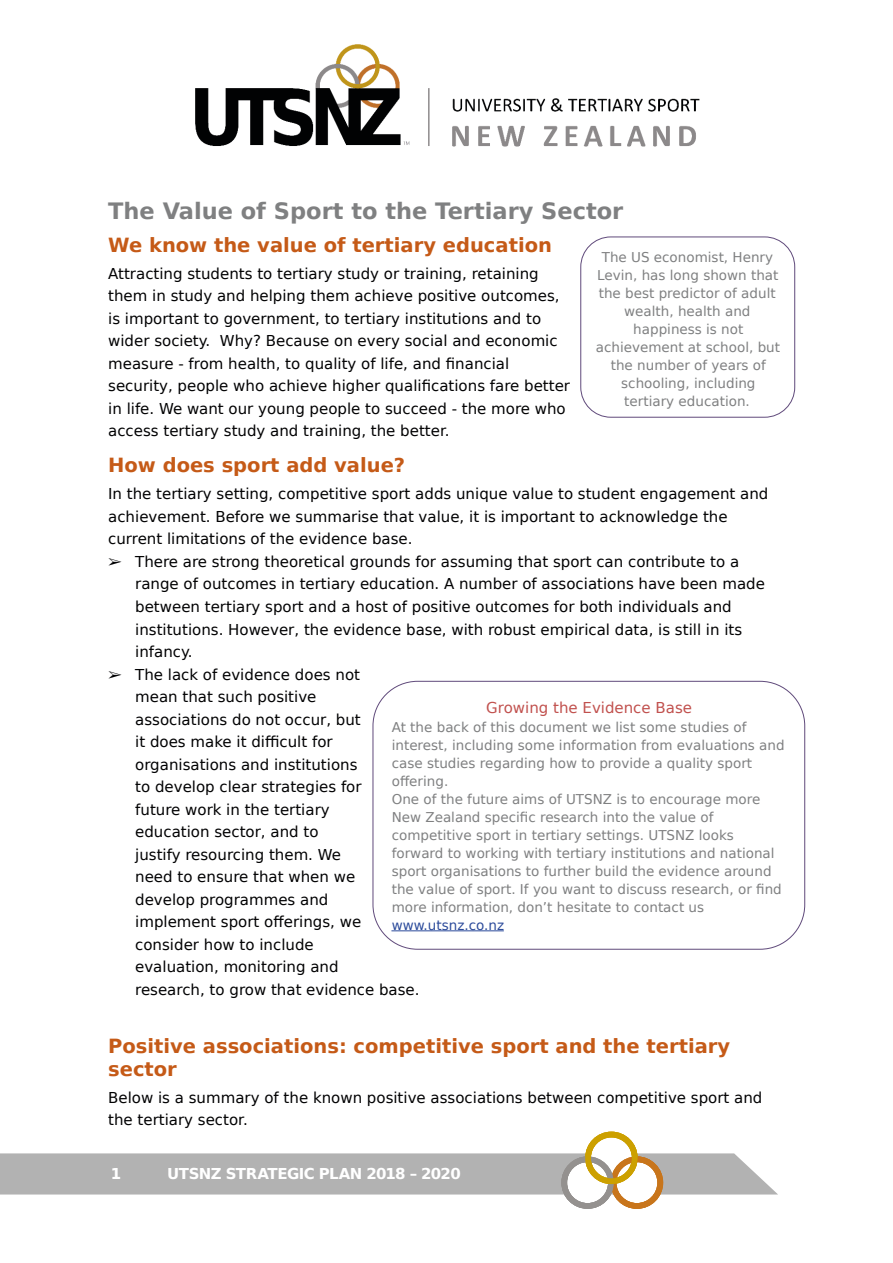
<style>
.page{position:relative;width:893px;height:1263px;background:#fff}
.page>*{position:absolute;margin:0;border:0;box-sizing:border-box;transform-origin:0 0}
.t1{font:700 22.5px "DejaVu Sans";color:#7f8081}
.t2{font:700 19.5px/22.5px "DejaVu Sans";color:#c55a17}
.t3{font:15px/22.5px "DejaVu Sans";color:#020203}
.t4{font:700 15px "DejaVu Sans";letter-spacing:-.045em;color:#fff}
.t5{font:15px "DejaVu Sans";color:#c1514e}
.t6{font:13.5px/18px "DejaVu Sans";color:#7f8081;text-align:center}
.s1{color:#2c4b9b}
</style>
<div class="page">
<div style="left:581px;top:237px;width:214px;height:180px;border:1px solid #604a7b;border-radius:30px"></div>
<hr style="left:391px;top:930px;width:113px;height:1px;background:#2c4b9b">
<img style="left:195px;top:44px;width:505px;height:103px">
<div style="left:0;top:1153px;width:778px;height:41px;background:#b2b2b2"></div>
<div style="left:614px;top:1159px;width:46px;height:47px;background:#fff;border-radius:50%"></div>
<svg style="left:564px;top:1159px;width:47px;height:47px"></svg>
<svg style="left:588px;top:1134px;width:47px;height:47px"></svg>
<div style="left:611px;top:1156px;width:52px;height:53px;border:6px solid #c8751b;border-radius:50%"></div>
<div style="left:561px;top:1156px;width:53px;height:53px;border:6px solid #94918f;border-radius:50%"></div>
<div style="left:585px;top:1132px;width:53px;height:52px;border:6px solid #cca000;border-radius:50%"></div>
<p class="t1" style="left:108px;top:193px;width:517px">The Value of Sport to the Tertiary Sector</p>
<p class="t2" style="left:108px;top:233px;width:445px">We know the value of tertiary education</p>
<p class="t3" style="left:108px;top:262px;width:463px">Attracting students to tertiary study or training, retaining them in study and helping them achieve positive outcomes, is important to government, to tertiary institutions and to wider society. Why? Because on every social and economic measure - from health, to quality of life, and financial security, people who achieve higher qualifications fare better in life. We want our young people to succeed - the more who access tertiary study and training, the better.</p>
<p class="t2" style="left:108px;top:454px;width:299px">How does sport add value?</p>
<p class="t3" style="left:108px;top:482px;width:662px">In the tertiary setting, competitive sport adds unique value to student engagement and achievement. Before we summarise that value, it is important to acknowledge the current limitations of the evidence base.</p>
<p class="t3" style="left:135px;top:550px;width:631px;text-indent:-27px">➢ There are strong theoretical grounds for assuming that sport can contribute to a range of outcomes in tertiary education. A number of associations have been made between tertiary sport and a host of positive outcomes for both individuals and institutions. However, the evidence base, with robust empirical data, is still in its infancy.</p>
<p class="t3" style="left:135px;top:662px;width:286px;text-indent:-27px">➢ The lack of evidence does not<br>mean that such positive<br>associations do not occur, but<br>it does make it difficult for organisations and institutions<br>to develop clear strategies for<br>future work in the tertiary<br>education sector, and to<br>justify resourcing them. We<br>need to ensure that when we<br>develop programmes and<br>implement sport offerings, we consider how to include<br>evaluation, monitoring and<br>research, to grow that evidence base.</p>
<p class="t6" style="left:596px;top:248px;width:186px">The US economist, Henry<br>Levin, has long shown that the best predictor of adult wealth, health and happiness is not achievement at school, but the number of years of schooling, including tertiary education.</p>
<p class="t5" style="left:486px;top:694px;width:207px">Growing the Evidence Base</p>
<p class="t6" style="left:392px;top:718px;width:394px;text-align:left">At the back of this document we list some studies of interest, including some information from evaluations and case studies regarding how to provide a quality sport offering.<br>One of the future aims of UTSNZ is to encourage more New Zealand specific research into the value of competitive sport in tertiary settings. UTSNZ looks forward to working with tertiary institutions and national sport organisations to further build the evidence around the value of sport. If you want to discuss research, or find more information, don’t hesitate to contact us <span class="s1">www.utsnz.co.nz</span></p>
<p class="t2" style="left:108px;top:1034px;width:623px">Positive associations: competitive sport and the tertiary sector</p>
<p class="t3" style="left:108px;top:1085px;width:656px">Below is a summary of the known positive associations between competitive sport and the tertiary sector.</p>
<p class="t4" style="left:111px;top:1161px;width:12px">1</p>
<p class="t4" style="left:167px;top:1161px;width:295px">UTSNZ STRATEGIC PLAN 2018 – 2020</p>
</div>
